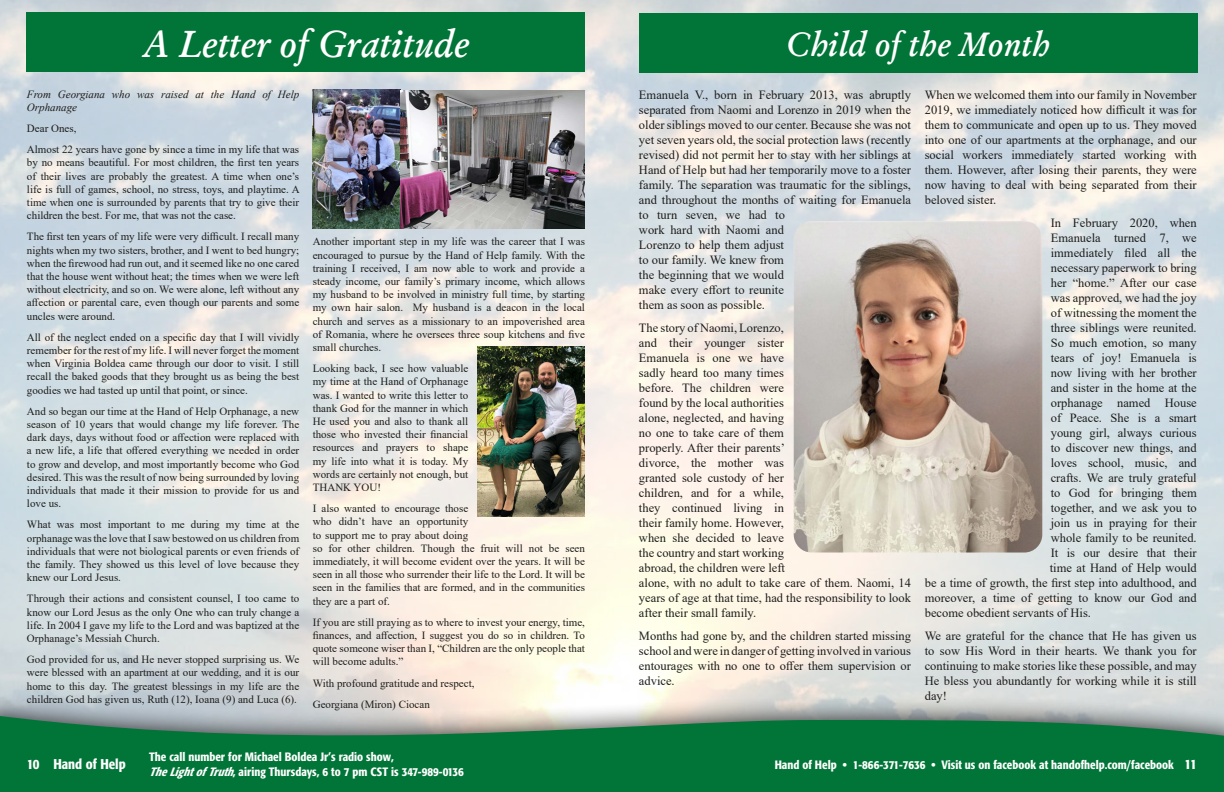
<style>
.page{position:relative;width:1224px;height:792px;background:#fff}
.page>*{position:absolute;margin:0;border:0;box-sizing:border-box;transform-origin:0 0}
.t1{font:italic 600 38px "Garamond";color:#fff;scale:.96 1}
.t2{font:italic 600 34px "Garamond";color:#fff;scale:.96 1}
.t3{font:500 condensed 14px "Formata";color:#fff}
.t4{font:12.5px/15px "Times New Roman";color:#1d1d1b;text-align:justify}
.t5{font:500 condensed 12px/14.4px "Formata";color:#fff}
.t6{font:11px/13.2px "Times New Roman";color:#1d1d1b;text-align:justify}
.t7{font:italic 11px/13.2px "Times New Roman";color:#1d1d1b}
.s1{font-style:italic}
</style>
<div class="page">
<img style="left:0;top:0;width:1224px;height:692px">
<div style="left:639px;top:13px;width:558px;height:59px;background:#007537"></div>
<div style="left:27px;top:13px;width:558px;height:59px;background:#007537"></div>
<img style="left:313px;top:90px;width:272px;height:139px">
<img style="left:477px;top:347px;width:108px;height:169px">
<img style="left:794px;top:221px;width:248px;height:332px">
<div style="left:0;top:692px;width:1224px;height:100px;background:#1d1d1b;opacity:.8"></div>
<svg style="left:0;top:715px;width:1224px;height:77px;background:#197c48"></svg>
<p class="t1" style="left:143px;top:18px;width:342px">A Letter of Gratitude</p>
<p class="t2" style="left:786px;top:21px;width:277px">Child of the Month</p>
<p class="t7" style="left:27px;top:87px;width:274px">From Georgiana who was raised at the Hand of Help<br>Orphanage</p>
<p class="t6" style="left:27px;top:121px;width:51px">Dear Ones,</p>
<p class="t6" style="left:27px;top:143px;width:274px">Almost 22 years have gone by since a time in my life that was by no means beautiful. For most children, the first ten years of their lives are probably the greatest. A time when one’s life is full of games, school, no stress, toys, and playtime. A time when one is surrounded by parents that try to give their children the best. For me, that was not the case.</p>
<p class="t6" style="left:27px;top:230px;width:274px">The first ten years of my life were very difficult. I recall many nights when my two sisters, brother, and I went to bed hungry; when the firewood had run out, and it seemed like no one cared that the house went without heat; the times when we were left without electricity, and so on. We were alone, left without any affection or parental care, even though our parents and some uncles were around.</p>
<p class="t6" style="left:27px;top:330px;width:274px">All of the neglect ended on a specific day that I will vividly remember for the rest of my life. I will never forget the moment when Virginia Boldea came through our door to visit. I still recall the baked goods that they brought us as being the best goodies we had tasted up until that point, or since.</p>
<p class="t6" style="left:27px;top:404px;width:274px">And so began our time at the Hand of Help Orphanage, a new season of 10 years that would change my life forever. The dark days, days without food or affection were replaced with a new life, a life that offered everything we needed in order to grow and develop, and most importantly become who God desired. This was the result of now being surrounded by loving individuals that made it their mission to provide for us and love us.</p>
<p class="t6" style="left:27px;top:518px;width:274px">What was most important to me during my time at the orphanage was the love that I saw bestowed on us children from individuals that were not biological parents or even friends of the family. They showed us this level of love because they knew our Lord Jesus.</p>
<p class="t6" style="left:27px;top:592px;width:274px">Through their actions and consistent counsel, I too came to know our Lord Jesus as the only One who can truly change a life. In 2004 I gave my life to the Lord and was baptized at the Orphanage’s Messiah Church.</p>
<p class="t6" style="left:27px;top:653px;width:274px">God provided for us, and He never stopped surprising us. We were blessed with an apartment at our wedding, and it is our home to this day. The greatest blessings in my life are the children God has given us, Ruth (12), Ioana (9) and Luca (6).</p>
<p class="t4" style="left:639px;top:87px;width:274px;text-align:left">Emanuela V., born in February 2013, was abruptly separated from Naomi and Lorenzo in 2019 when the older siblings moved to our center. Because she was not yet seven years old, the social protection laws (recently revised) did not permit her to stay with her siblings at Hand of Help but had her temporarily move to a foster family. The separation was traumatic for the siblings, and throughout the months of waiting for Emanuela to turn seven, we had to<br>work hard with Naomi and<br>Lorenzo to help them adjust<br>to our family. We knew from<br>the beginning that we would<br>make every effort to reunite<br>them as soon as possible.</p>
<p class="t4" style="left:639px;top:320px;width:274px;text-align:left">The story of Naomi, Lorenzo,<br>and their younger sister<br>Emanuela is one we have<br>sadly heard too many times<br>before. The children were<br>found by the local authorities<br>alone, neglected, and having<br>no one to take care of them<br>properly. After their parents’<br>divorce, the mother was<br>granted sole custody of her<br>children, and for a while,<br>they continued living in<br>their family home. However,<br>when she decided to leave<br>the country and start working<br>abroad, the children were left<br>alone, with no adult to take care of them. Naomi, 14 years of age at that time, had the responsibility to look after their small family.</p>
<p class="t4" style="left:639px;top:628px;width:274px">Months had gone by, and the children started missing school and were in danger of getting involved in various entourages with no one to offer them supervision or advice.</p>
<p class="t4" style="left:925px;top:87px;width:274px">When we welcomed them into our family in November 2019, we immediately noticed how difficult it was for them to communicate and open up to us. They moved into one of our apartments at the orphanage, and our social workers immediately started working with them. However, after losing their parents, they were now having to deal with being separated from their beloved sister.</p>
<p class="t4" style="left:1051px;top:215px;width:147px">In February 2020, when</p>
<p class="t4" style="left:1051px;top:230px;width:147px">Emanuela turned 7, we</p>
<p class="t4" style="left:1051px;top:245px;width:148px">immediately filed all the</p>
<p class="t4" style="left:1051px;top:260px;width:148px">necessary paperwork to bring</p>
<p class="t4" style="left:1051px;top:275px;width:148px">her “home.” After our case</p>
<p class="t4" style="left:1051px;top:290px;width:148px">was approved, we had the joy</p>
<p class="t4" style="left:1051px;top:305px;width:148px">of witnessing the moment the</p>
<p class="t4" style="left:1051px;top:320px;width:148px">three siblings were reunited.</p>
<p class="t4" style="left:1051px;top:335px;width:148px">So much emotion, so many</p>
<p class="t4" style="left:1051px;top:350px;width:148px">tears of joy! Emanuela is</p>
<p class="t4" style="left:1051px;top:365px;width:148px">now living with her brother</p>
<p class="t4" style="left:1051px;top:380px;width:148px">and sister in the home at the</p>
<p class="t4" style="left:1051px;top:395px;width:147px">orphanage named House</p>
<p class="t4" style="left:1051px;top:410px;width:148px">of Peace. She is a smart</p>
<p class="t4" style="left:1051px;top:425px;width:148px">young girl, always curious</p>
<p class="t4" style="left:1051px;top:440px;width:147px">to discover new things, and</p>
<p class="t4" style="left:1051px;top:455px;width:147px">loves school, music, and</p>
<p class="t4" style="left:1051px;top:470px;width:148px">crafts. We are truly grateful</p>
<p class="t4" style="left:1051px;top:485px;width:147px">to God for bringing them</p>
<p class="t4" style="left:1051px;top:500px;width:148px">together, and we ask you to</p>
<p class="t4" style="left:1051px;top:515px;width:148px">join us in praying for their</p>
<p class="t4" style="left:1051px;top:530px;width:147px">whole family to be reunited.</p>
<p class="t4" style="left:1051px;top:545px;width:148px">It is our desire that their</p>
<p class="t4" style="left:1050px;top:560px;width:149px">time at Hand of Help would</p>
<p class="t4" style="left:925px;top:575px;width:274px">be a time of growth, the first step into adulthood, and</p>
<p class="t4" style="left:925px;top:590px;width:274px">moreover, a time of getting to know our God and</p>
<p class="t4" style="left:925px;top:605px;width:168px">become obedient servants of His.</p>
<p class="t4" style="left:925px;top:628px;width:274px">We are grateful for the chance that He has given us to sow His Word in their hearts. We thank you for continuing to make stories like these possible, and may He bless you abundantly for working while it is still day!</p>
<p class="t6" style="left:313px;top:235px;width:274px">Another important step in my life was the career that I was encouraged to pursue by the Hand of Help family. With the training I received, I am now able to work and provide a steady income, our family’s primary income, which allows my husband to be involved in ministry full time, by starting my own hair salon. My husband is a deacon in the local church and serves as a missionary to an impoverished area of Romania, where he oversees three soup kitchens and five small churches.</p>
<p class="t6" style="left:313px;top:361px;width:157px">Looking back, I see how valuable my time at the Hand of Orphanage was. I wanted to write this letter to thank God for the manner in which He used you and also to thank all those who invested their financial resources and prayers to shape my life into what it is today. My words are certainly not enough, but THANK YOU!</p>
<p class="t6" style="left:313px;top:501px;width:274px;text-align:left">I also wanted to encourage those<br>who didn’t have an opportunity<br>to support me to pray about doing<br>so for other children. Though the fruit will not be seen immediately, it will become evident over the years. It will be seen in all those who surrender their life to the Lord. It will be seen in the families that are formed, and in the communities they are a part of.</p>
<p class="t6" style="left:313px;top:615px;width:274px">If you are still praying as to where to invest your energy, time, finances, and affection, I suggest you do so in children. To quote someone wiser than I, “Children are the only people that will become adults.”</p>
<p class="t6" style="left:313px;top:676px;width:163px">With profound gratitude and respect,</p>
<p class="t6" style="left:313px;top:697px;width:119px">Georgiana (Miron) Ciocan</p>
<p class="t5" style="left:149px;top:750px;width:316px">The call number for Michael Boldea Jr’s radio show,<br><span class="s1">TheLightofTruth</span>, airing Thursdays, 6 to 7 pm CST is 347-989-0136</p>
<p class="t3" style="left:27px;top:756px;width:100px">10 Hand of Help</p>
<p class="t3" style="left:1185px;top:756px;width:14px">11</p>
<p class="t5" style="left:775px;top:757px;width:401px">Hand of Help • 1-866-371-7636 • Visit us on facebook at handofhelp.com/facebook</p>
</div>
